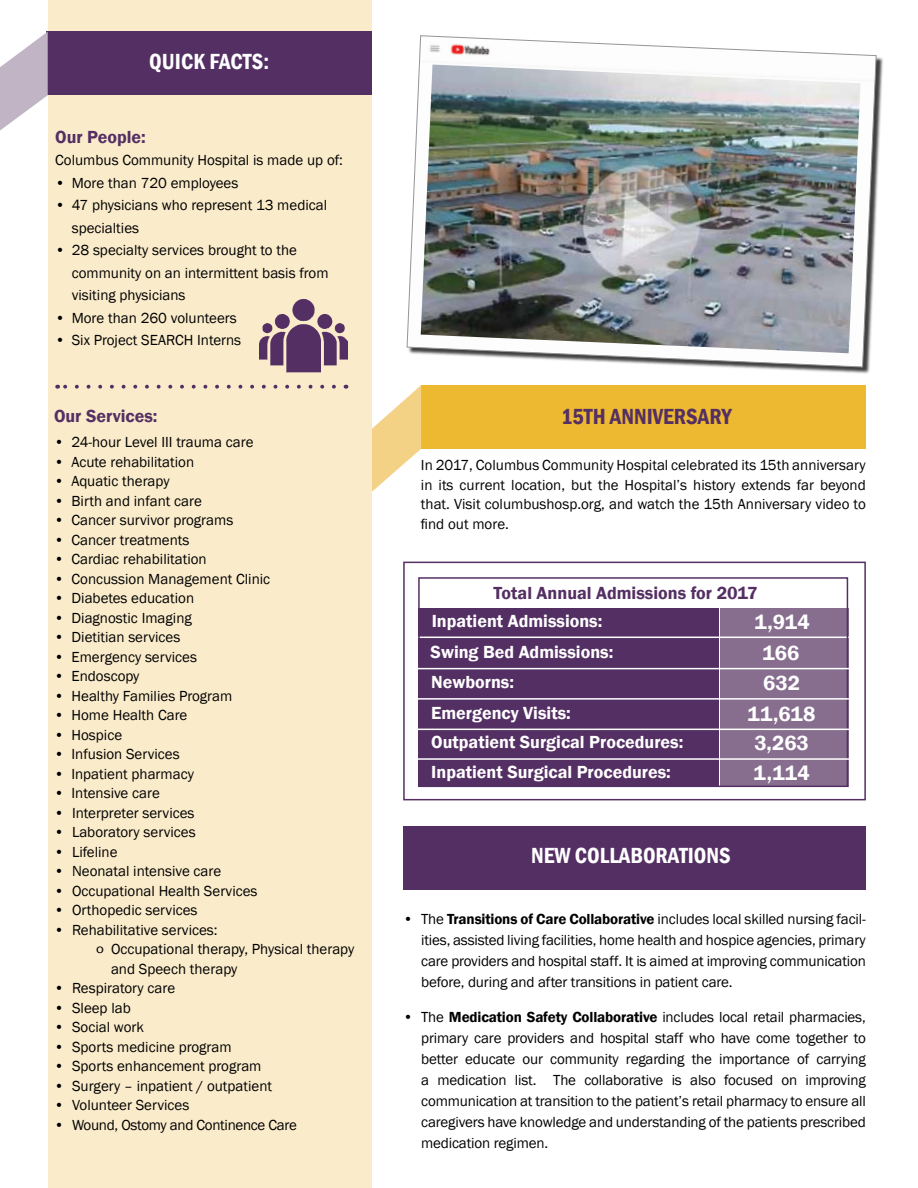
<style>
.page{position:relative;width:918px;height:1188px;background:#fff}
.page>*{position:absolute;margin:0;border:0;box-sizing:border-box;transform-origin:0 0}
.t1{font:600 condensed 22.5px "Franklin Gothic";color:#fff}
.t2{font:600 condensed 22.5px "Franklin Gothic";color:#542f63}
.t3{font:600 21px "Franklin Gothic";color:#fff}
.t4{font:600 18px "Franklin Gothic";color:#fff}
.t5{font:600 18px "Franklin Gothic";color:#542f63}
.t6{font:15px/21px "Franklin Gothic";color:#000;text-align:justify}
.t7{font:15px "Franklin Gothic";letter-spacing:-.02em;color:#000}
.s1{font-size:12.75px}
.s2{font-weight:600}
</style>
<div class="page">
<div style="left:421px;top:385px;width:445px;height:64px;background:#edb930"></div>
<svg style="left:372px;top:385px;width:49px;height:107px"></svg>
<div style="left:48px;top:0;width:324px;height:1188px;background:#faebcb"></div>
<svg style="left:57px;top:385px;width:277px;height:4px"></svg>
<div style="left:46px;top:32px;width:326px;height:63px;background:#542f63"></div>
<svg style="left:0;top:32px;width:48px;height:99px"></svg>
<div style="left:403px;top:826px;width:463px;height:63px;background:#542f63"></div>
<div style="left:403px;top:562px;width:463px;height:238px;background:#fff;border:2px solid #542f63"></div>
<div style="left:418px;top:609px;width:301px;height:178px;background:#542f63"></div>
<div style="left:720px;top:609px;width:128px;height:178px;background:#876e8f"></div>
<hr style="left:408px;top:637px;width:451px;height:1px;background:#fff">
<div style="left:418px;top:577px;width:430px;height:210px;border:2px solid #542f63"></div>
<hr style="left:407px;top:668px;width:451px;height:1px;background:#fff">
<hr style="left:408px;top:698px;width:450px;height:2px;background:#fff">
<hr style="left:408px;top:729px;width:450px;height:1px;background:#fff">
<hr style="left:408px;top:758px;width:450px;height:2px;background:#fff">
<img style="left:260px;top:299px;width:87px;height:74px">
<div style="left:408px;top:37px;width:476px;height:338px;background:#000;opacity:.75"></div>
<svg style="left:406px;top:35px;width:471px;height:333px"></svg>
<img style="left:421px;top:65px;width:440px;height:288px">
<h1 class="t1" style="left:149px;top:46px;width:121px">QUICK FACTS:</h1>
<p class="t5" style="left:55px;top:126px;width:92px">Our People:</p>
<p class="t6" style="left:55px;top:150px;width:289px">Columbus Community Hospital is made up of:</p>
<p class="t6" style="left:55px;top:173px;width:185px">• More than 720 employees</p>
<p class="t6" style="left:72px;top:194px;width:257px;line-height:22.5px;text-indent:-16px">• 47 physicians who represent 13 medical specialties</p>
<p class="t6" style="left:72px;top:239px;width:258px;line-height:22.5px;text-align:left;text-indent:-16px">• 28 specialty services brought to the community on an intermittent basis from visiting physicians</p>
<p class="t6" style="left:55px;top:308px;width:183px">• More than 260 volunteers</p>
<p class="t6" style="left:55px;top:330px;width:188px">• Six Project SEARCH Interns</p>
<p class="t5" style="left:54px;top:405px;width:105px">Our Services:</p>
<p class="t6" style="left:54px;top:432px;width:201px">• 24-hour Level III trauma care</p>
<p class="t6" style="left:54px;top:452px;width:142px">• Acute rehabilitation</p>
<p class="t6" style="left:54px;top:471px;width:117px">• Aquatic therapy</p>
<p class="t6" style="left:54px;top:491px;width:149px">• Birth and infant care</p>
<p class="t6" style="left:54px;top:510px;width:181px">• Cancer survivor programs</p>
<p class="t6" style="left:54px;top:530px;width:137px">• Cancer treatments</p>
<p class="t6" style="left:54px;top:549px;width:154px">• Cardiac rehabilitation</p>
<p class="t6" style="left:54px;top:569px;width:218px">• Concussion Management Clinic</p>
<p class="t6" style="left:54px;top:588px;width:142px">• Diabetes education</p>
<p class="t6" style="left:54px;top:608px;width:139px">• Diagnostic Imaging</p>
<p class="t6" style="left:54px;top:627px;width:128px">• Dietitian services</p>
<p class="t6" style="left:54px;top:647px;width:144px">• Emergency services</p>
<p class="t6" style="left:54px;top:666px;width:87px">• Endoscopy</p>
<p class="t6" style="left:54px;top:686px;width:180px">• Healthy Families Program</p>
<p class="t6" style="left:54px;top:705px;width:135px">• Home Health Care</p>
<p class="t6" style="left:54px;top:725px;width:70px">• Hospice</p>
<p class="t6" style="left:54px;top:744px;width:127px">• Infusion Services</p>
<p class="t6" style="left:54px;top:764px;width:141px">• Inpatient pharmacy</p>
<p class="t6" style="left:54px;top:783px;width:107px">• Intensive care</p>
<p class="t6" style="left:54px;top:803px;width:142px">• Interpreter services</p>
<p class="t6" style="left:54px;top:822px;width:143px">• Laboratory services</p>
<p class="t6" style="left:54px;top:842px;width:65px">• Lifeline</p>
<p class="t6" style="left:54px;top:861px;width:169px">• Neonatal intensive care</p>
<p class="t6" style="left:54px;top:881px;width:205px">• Occupational Health Services</p>
<p class="t6" style="left:54px;top:900px;width:145px">• Orthopedic services</p>
<p class="t6" style="left:54px;top:920px;width:165px">• Rehabilitative services:</p>
<p class="t6" style="left:96px;top:939px;width:260px"><span class="s1">o</span> Occupational therapy, Physical therapy</p>
<p class="t6" style="left:111px;top:959px;width:128px">and Speech therapy</p>
<p class="t6" style="left:54px;top:978px;width:123px">• Respiratory care</p>
<p class="t6" style="left:54px;top:998px;width:78px">• Sleep lab</p>
<p class="t6" style="left:54px;top:1017px;width:91px">• Social work</p>
<p class="t6" style="left:54px;top:1037px;width:179px">• Sports medicine program</p>
<p class="t6" style="left:54px;top:1056px;width:209px">• Sports enhancement program</p>
<p class="t6" style="left:54px;top:1076px;width:220px">• Surgery – inpatient / outpatient</p>
<p class="t6" style="left:54px;top:1095px;width:137px">• Volunteer Services</p>
<p class="t7" style="left:54px;top:1115px;width:245px">• Wound, Ostomy and Continence Care</p>
<h1 class="t2" style="left:561px;top:401px;width:172px">15TH ANNIVERSARY</h1>
<p class="t6" style="left:421px;top:456px;width:446px;line-height:19.5px">In 2017, Columbus Community Hospital celebrated its 15th anniversary in its current location, but the Hospital’s history extends far beyond that. Visit columbushosp.org, and watch the 15th Anniversary video to find out more.</p>
<p class="t5" style="left:494px;top:582px;width:266px">Total Annual Admissions for 2017</p>
<p class="t4" style="left:432px;top:610px;width:172px">Inpatient Admissions:</p>
<h2 class="t3" style="left:754px;top:609px;width:57px">1,914</h2>
<p class="t4" style="left:431px;top:641px;width:184px">Swing Bed Admissions:</p>
<h2 class="t3" style="left:763px;top:640px;width:38px">166</h2>
<p class="t4" style="left:431px;top:671px;width:84px">Newborns:</p>
<h2 class="t3" style="left:763px;top:670px;width:38px">632</h2>
<p class="t4" style="left:431px;top:702px;width:141px">Emergency Visits:</p>
<h2 class="t3" style="left:748px;top:701px;width:69px">11,618</h2>
<p class="t4" style="left:431px;top:731px;width:254px">Outpatient Surgical Procedures:</p>
<h2 class="t3" style="left:754px;top:731px;width:56px">3,263</h2>
<p class="t4" style="left:431px;top:761px;width:241px">Inpatient Surgical Procedures:</p>
<h2 class="t3" style="left:754px;top:760px;width:58px">1,114</h2>
<h1 class="t1" style="left:531px;top:841px;width:201px">NEW COLLABORATIONS</h1>
<p class="t6" style="left:421px;top:909px;width:446px;text-indent:-18px">• The <span class="s2">Transitions of Care Collaborative</span> includes local skilled nursing facil&shy;ities, assisted living facilities, home health and hospice agencies, primary care providers and hospital staff. It is aimed at improving communication before, during and after transitions in patient care.</p>
<p class="t6" style="left:421px;top:1007px;width:446px;text-indent:-18px">• The <span class="s2">Medication Safety Collaborative</span> includes local retail pharmacies, primary care providers and hospital staff who have come together to better educate our community regarding the importance of carrying a medication list. The collaborative is also focused on improving communication at transition to the patient’s retail pharmacy to ensure all caregivers have knowledge and understanding of the patients prescribed medication regimen.</p>
</div>
